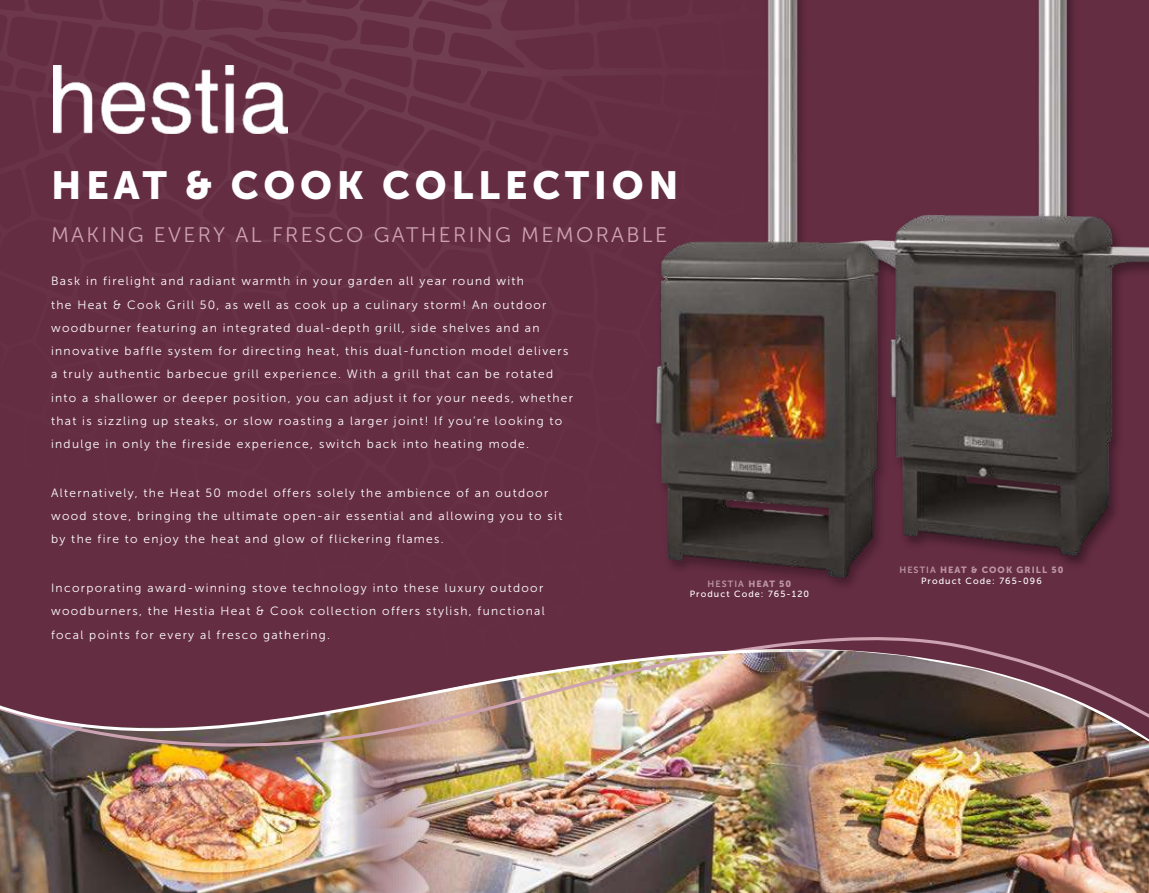
<style>
.page{position:relative;width:1149px;height:893px;background:#fff}
.page>*{position:absolute;margin:0;border:0;box-sizing:border-box;transform-origin:0 0}
.t1{font:39px "Museo Sans 900";letter-spacing:.12em;color:#fff}
.t2{font:21px "Museo Sans 300";letter-spacing:.11em;color:#cda3b1}
.t3{font:12px/23.2px "Museo Sans 300";letter-spacing:.11em;color:#fff}
.t4{font:9px "Museo Sans 500";letter-spacing:.12em;color:#fff}
.t5{font:9px "Museo Sans 900";letter-spacing:.12em;color:#bb95a2}
.t6{font:9px "Museo Sans 700";letter-spacing:.12em;color:#bb95a2}
.s1{font-family:"Museo Sans 900"}
.s2{font-family:"Museo Sans 700"}
</style>
<div class="page">
<img style="left:398px;top:841px;width:312px;height:52px">
<img style="left:920px;top:0;width:228px;height:533px">
<img style="left:899px;top:0;width:21px;height:533px">
<img style="left:0;top:841px;width:398px;height:52px">
<svg style="left:0;top:0;width:899px;height:533px;background:#643243"></svg>
<img style="left:53px;top:66px;width:234px;height:67px">
<img style="left:0;top:533px;width:1148px;height:308px">
<img style="left:0;top:619px;width:1148px;height:152px">
<img style="left:710px;top:649px;width:438px;height:244px">
<h1 class="t1" style="left:51px;top:163px;width:629px">HEAT &amp; COOK COLLECTION</h1>
<h2 class="t2" style="left:51px;top:223px;width:617px">MAKING EVERY AL FRESCO GATHERING MEMORABLE</h2>
<p class="t3" style="left:51px;top:270px;width:523px">Bask in firelight and radiant warmth in your garden all year round with<br>the Heat &amp; Cook Grill 50, as well as cook up a culinary storm! An outdoor woodburner featuring an integrated dual-depth grill, side shelves and an innovative baffle system for directing heat, this dual-function model delivers a truly authentic barbecue grill experience. With a grill that can be rotated into a shallower or deeper position, you can adjust it for your needs, whether that is sizzling up steaks, or slow roasting a larger joint! If you’re looking to indulge in only the fireside experience, switch back into heating mode.</p>
<p class="t3" style="left:51px;top:481px;width:512px">Alternatively, the Heat 50 model offers solely the ambience of an outdoor wood stove, bringing the ultimate open-air essential and allowing you to sit by the fire to enjoy the heat and glow of flickering flames.</p>
<p class="t3" style="left:51px;top:576px;width:495px;text-align:justify">Incorporating award-winning stove technology into these luxury outdoor woodburners, the Hestia Heat &amp; Cook collection offers stylish, functional focal points for every al fresco gathering.</p>
<p class="t6" style="left:707px;top:579px;width:85px">HESTIA <span class="s1">HEAT 50</span></p>
<p class="t4" style="left:689px;top:589px;width:121px">Product Code: 765-120</p>
<p class="t5" style="left:899px;top:565px;width:165px"><span class="s2">HESTIA</span> HEAT &amp; COOK GRILL 50</p>
<p class="t4" style="left:920px;top:576px;width:122px">Product Code: 765-096</p>
</div>
